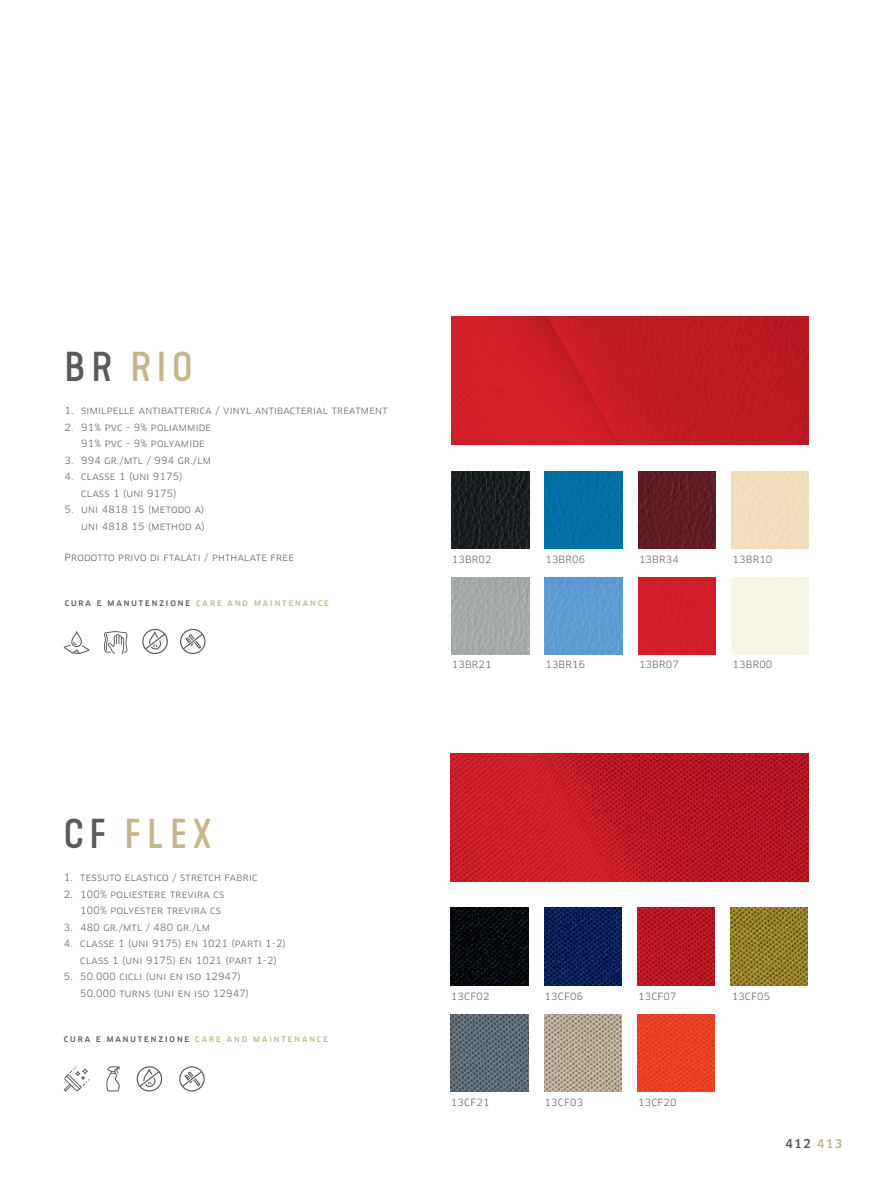
<style>
.page{position:relative;width:893px;height:1191px;background:#fff}
.page>*{position:absolute;margin:0;border:0;box-sizing:border-box;transform-origin:0 0}
.t1{font:500 expanded 39px "Kapra Neue Pro";letter-spacing:.145em;color:#c3b58c}
.t2{font:500 12px "Clan Pro";letter-spacing:.1em;color:#58595b}
.t3{font:9.75px/16.5px "Clan Pro";letter-spacing:.025em;color:#58595b}
.t4{font:500 7.5px "Clan Pro";letter-spacing:.26em;color:#c3b58c}
.s1{color:#58595b}
.s2{color:#c3b58c}
</style>
<div class="page">
<img style="left:544px;top:908px;width:77px;height:77px">
<img style="left:638px;top:471px;width:77px;height:77px">
<img style="left:452px;top:577px;width:77px;height:78px">
<img style="left:545px;top:577px;width:77px;height:78px">
<div style="left:731px;top:471px;width:77px;height:77px;background:#eedebb"></div>
<img style="left:452px;top:471px;width:77px;height:77px">
<div style="left:638px;top:577px;width:77px;height:78px;background:#d01f29"></div>
<img style="left:545px;top:471px;width:77px;height:77px">
<img style="left:451px;top:317px;width:357px;height:128px">
<img style="left:637px;top:1014px;width:77px;height:77px">
<img style="left:637px;top:908px;width:77px;height:77px">
<img style="left:544px;top:1014px;width:77px;height:77px">
<img style="left:451px;top:908px;width:77px;height:77px">
<img style="left:730px;top:908px;width:77px;height:77px">
<img style="left:451px;top:754px;width:357px;height:127px">
<img style="left:451px;top:1014px;width:77px;height:77px">
<svg style="left:142px;top:629px;width:26px;height:25px"></svg>
<svg style="left:180px;top:629px;width:25px;height:25px"></svg>
<svg style="left:64px;top:631px;width:25px;height:23px"></svg>
<svg style="left:104px;top:631px;width:23px;height:23px"></svg>
<svg style="left:137px;top:1066px;width:25px;height:25px"></svg>
<svg style="left:179px;top:1066px;width:26px;height:25px"></svg>
<svg style="left:106px;top:1066px;width:14px;height:25px"></svg>
<svg style="left:64px;top:1067px;width:25px;height:24px"></svg>
<h1 class="t1" style="left:65px;top:352px;width:129px"><span class="s1">BR</span> RIO</h1>
<p class="t3" style="left:65px;top:403px;width:324px">1. similpelle antibatterica / vinyl antibacterial treatment</p>
<p class="t3" style="left:81px;top:419px;width:132px;text-indent:-16px">2. 91% pvc - 9% poliammide<br>91% pvc - 9% polyamide</p>
<p class="t3" style="left:65px;top:452px;width:148px">3. 994 gr./mtl / 994 gr./lm</p>
<p class="t3" style="left:81px;top:469px;width:103px;text-indent:-16px">4. classe 1 (uni 9175) class 1 (uni 9175)</p>
<p class="t3" style="left:65px;top:502px;width:142px;text-align:right">5. uni 4818 15 (metodo a) uni 4818 15 (method a)</p>
<p class="t3" style="left:65px;top:550px;width:231px">Prodotto privo di ftalati / phthalate free</p>
<p class="t4" style="left:65px;top:600px;width:266px"><span class="s1">CURA E MANUTENZIONE</span> CARE AND MAINTENANCE</p>
<h1 class="t1" style="left:64px;top:819px;width:149px"><span class="s1">CF</span> FLEX</h1>
<p class="t3" style="left:64px;top:870px;width:195px">1. tessuto elastico / stretch fabric</p>
<p class="t3" style="left:80px;top:887px;width:145px;text-indent:-16px">2. 100% poliestere trevira cs<br>100% polyester trevira cs</p>
<p class="t3" style="left:64px;top:920px;width:148px">3. 480 gr./mtl / 480 gr./lm</p>
<p class="t3" style="left:80px;top:936px;width:207px;text-indent:-16px">4. classe 1 (uni 9175) en 1021 (parti 1-2) class 1 (uni 9175) en 1021 (part 1-2)</p>
<p class="t3" style="left:80px;top:969px;width:170px;text-indent:-16px">5. 50.000 cicli (uni en iso 12947)<br>50.000 turns (uni en iso 12947)</p>
<p class="t4" style="left:64px;top:1036px;width:266px"><span class="s1">CURA E MANUTENZIONE</span> CARE AND MAINTENANCE</p>
<p class="t3" style="left:452px;top:552px;width:41px">13BR02</p>
<p class="t3" style="left:545px;top:552px;width:41px">13BR06</p>
<p class="t3" style="left:639px;top:552px;width:41px">13BR34</p>
<p class="t3" style="left:732px;top:552px;width:41px">13BR10</p>
<p class="t3" style="left:452px;top:657px;width:41px">13BR21</p>
<p class="t3" style="left:545px;top:657px;width:41px">13BR16</p>
<p class="t3" style="left:639px;top:657px;width:41px">13BR07</p>
<p class="t3" style="left:732px;top:657px;width:41px">13BR00</p>
<p class="t3" style="left:451px;top:988px;width:40px">13CF02</p>
<p class="t3" style="left:544px;top:988px;width:40px">13CF06</p>
<p class="t3" style="left:638px;top:988px;width:40px">13CF07</p>
<p class="t3" style="left:731px;top:988px;width:40px">13CF05</p>
<p class="t3" style="left:451px;top:1095px;width:40px">13CF21</p>
<p class="t3" style="left:544px;top:1095px;width:40px">13CF03</p>
<p class="t3" style="left:638px;top:1095px;width:40px">13CF20</p>
<p class="t2" style="left:785px;top:1139px;width:59px">412 <span class="s2">413</span></p>
</div>
